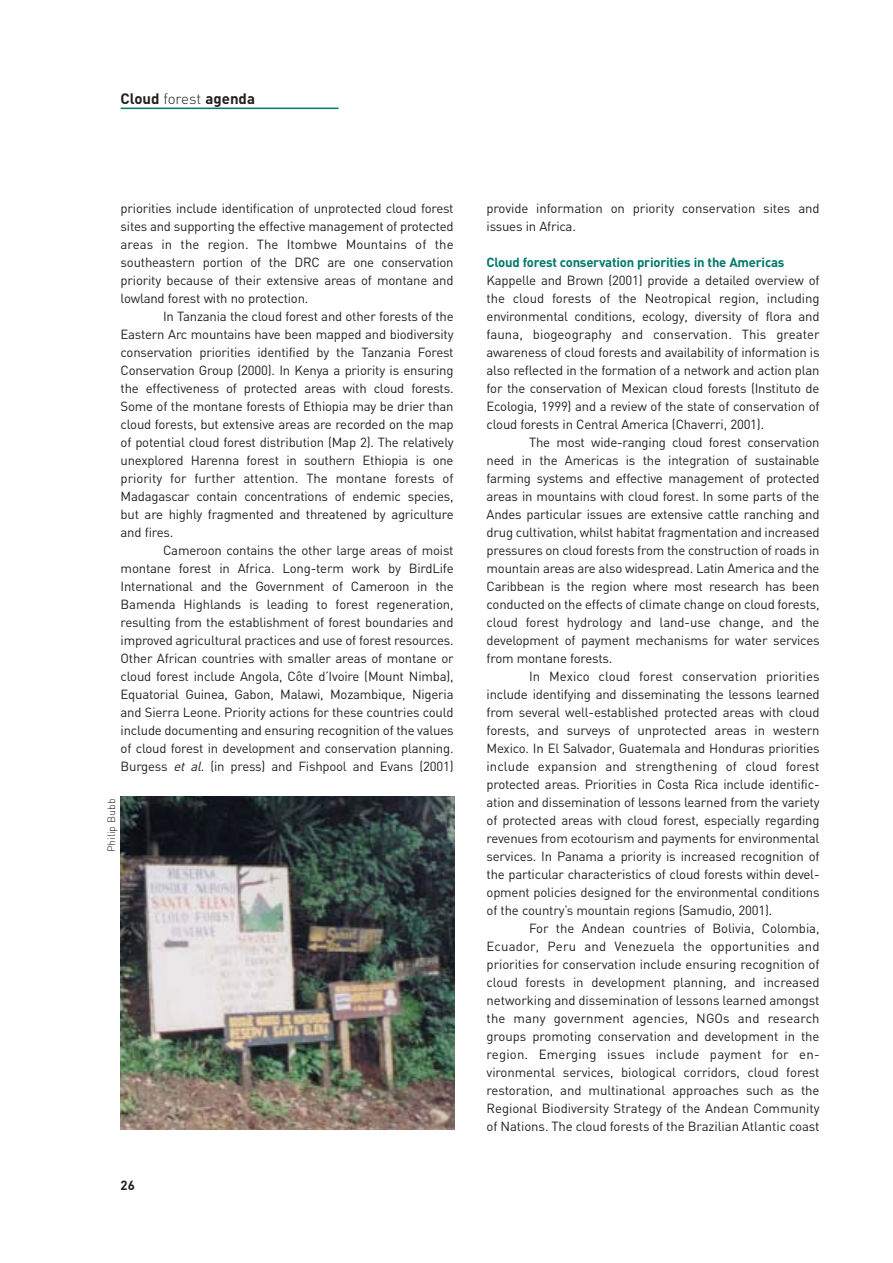
<style>
.page{position:relative;width:893px;height:1263px;background:#fff}
.page>*{position:absolute;margin:0;border:0;box-sizing:border-box;transform-origin:0 0}
.t1{font:700 15px "DIN";color:#231f1f}
.t2{font:13.2px/18px "DIN";letter-spacing:-.015em;color:#231f1f;text-align:justify}
.t3{font:700 13.2px "DIN";letter-spacing:-.015em;color:#00796b}
.t4{font:700 13.2px "DIN";color:#231f1f}
.t5{font:300 10.5px "DIN";color:#231f1f}
.s1{font-weight:300}
.s2{font-style:italic}
</style>
<div class="page">
<hr style="left:121px;top:108px;width:217px;height:1px;background:#00796b">
<img style="left:120px;top:796px;width:335px;height:333px">
<p class="t1" style="left:121px;top:93px;width:136px">Cloud <span class="s1">forest</span> agenda</p>
<p class="t2" style="left:121px;top:201px;width:334px">priorities include identification of unprotected cloud forest sites and supporting the effective management of protected areas in the region. The Itombwe Mountains of the southeastern portion of the DRC are one conservation priority because of their extensive areas of montane and lowland forest with no protection.</p>
<p class="t2" style="left:121px;top:309px;width:334px;text-indent:43px">In Tanzania the cloud forest and other forests of the Eastern Arc mountains have been mapped and biodiversity conservation priorities identified by the Tanzania Forest Conservation Group (2000). In Kenya a priority is ensuring the effectiveness of protected areas with cloud forests.<br>Some of the montane forests of Ethiopia may be drier than cloud forests, but extensive areas are recorded on the map of potential cloud forest distribution (Map 2). The relatively unexplored Harenna forest in southern Ethiopia is one priority for further attention. The montane forests of Madagascar contain concentrations of endemic species, but are highly fragmented and threatened by agriculture and fires.</p>
<p class="t2" style="left:121px;top:543px;width:334px;text-indent:43px">Cameroon contains the other large areas of moist montane forest in Africa. Long-term work by BirdLife International and the Government of Cameroon in the Bamenda Highlands is leading to forest regeneration, resulting from the establishment of forest boundaries and improved agricultural practices and use of forest resources.<br>Other African countries with smaller areas of montane or cloud forest include Angola, Côte d’Ivoire (Mount Nimba), Equatorial Guinea, Gabon, Malawi, Mozambique, Nigeria and Sierra Leone. Priority actions for these countries could include documenting and ensuring recognition of the values of cloud forest in development and conservation planning.<br>Burgess <span class="s2">et al</span>. (in press) and Fishpool and Evans (2001)</p>
<p class="t5" style="left:108px;top:852px;width:55px;rotate:-90deg">Philip Bubb</p>
<p class="t4" style="left:121px;top:1180px;width:16px">26</p>
<p class="t2" style="left:486px;top:201px;width:334px">provide information on priority conservation sites and issues in Africa.</p>
<p class="t3" style="left:486px;top:258px;width:299px">Cloud forest conservation priorities in the Americas</p>
<p class="t2" style="left:486px;top:273px;width:334px">Kappelle and Brown (2001) provide a detailed overview of the cloud forests of the Neotropical region, including environmental conditions, ecology, diversity of flora and fauna, biogeography and conservation. This greater awareness of cloud forests and availability of information is also reflected in the formation of a network and action plan for the conservation of Mexican cloud forests (Instituto de Ecologia, 1999) and a review of the state of conservation of cloud forests in Central America (Chaverri, 2001).</p>
<p class="t2" style="left:486px;top:435px;width:334px;text-indent:43px">The most wide-ranging cloud forest conservation need in the Americas is the integration of sustainable farming systems and effective management of protected areas in mountains with cloud forest. In some parts of the Andes particular issues are extensive cattle ranching and drug cultivation, whilst habitat fragmentation and increased pressures on cloud forests from the construction of roads in mountain areas are also widespread. Latin America and the Caribbean is the region where most research has been conducted on the effects of climate change on cloud forests, cloud forest hydrology and land-use change, and the development of payment mechanisms for water services from montane forests.</p>
<p class="t2" style="left:486px;top:669px;width:334px;text-indent:43px">In Mexico cloud forest conservation priorities include identifying and disseminating the lessons learned from several well-established protected areas with cloud forests, and surveys of unprotected areas in western Mexico. In El Salvador, Guatemala and Honduras priorities include expansion and strengthening of cloud forest protected areas. Priorities in Costa Rica include identific&shy;ation and dissemination of lessons learned from the variety of protected areas with cloud forest, especially regarding revenues from ecotourism and payments for environmental services. In Panama a priority is increased recognition of the particular characteristics of cloud forests within devel&shy;opment policies designed for the environmental conditions of the country’s mountain regions (Samudio, 2001).</p>
<p class="t2" style="left:486px;top:921px;width:334px;text-indent:43px">For the Andean countries of Bolivia, Colombia, Ecuador, Peru and Venezuela the opportunities and priorities for conservation include ensuring recognition of cloud forests in development planning, and increased networking and dissemination of lessons learned amongst the many government agencies, NGOs and research groups promoting conservation and development in the region. Emerging issues include payment for en&shy;vironmental services, biological corridors, cloud forest restoration, and multinational approaches such as the Regional Biodiversity Strategy of the Andean Community of Nations. The cloud forests of the Brazilian Atlantic coast</p>
</div>
